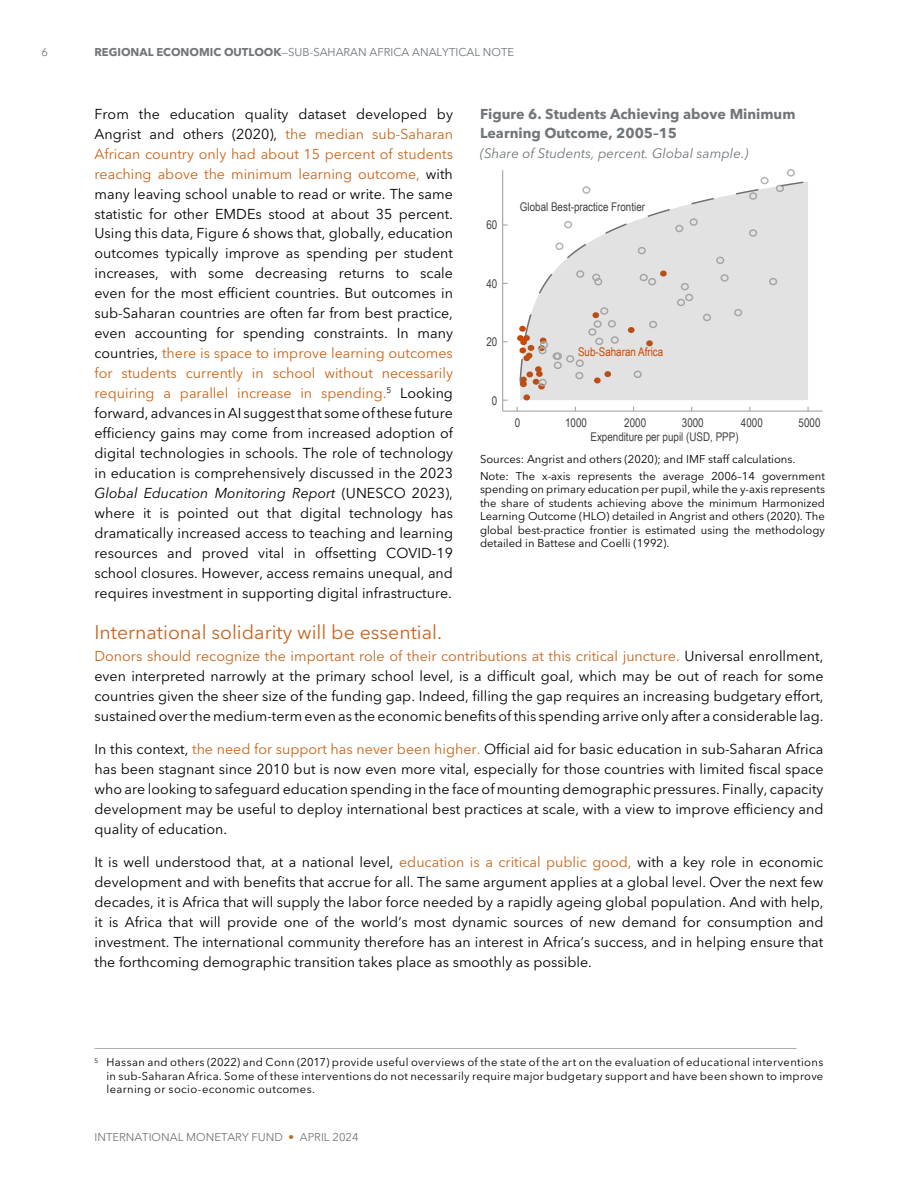
<style>
.page{position:relative;width:918px;height:1188px;background:#fff}
.page>*{position:absolute;margin:0;border:0;box-sizing:border-box;transform-origin:0 0}
.t1{font:19.5px "Avenir Next W1 G";color:#c96419}
.t2{font:14.25px/20px "Avenir Next W1 G";color:#000;text-align:justify}
.t3{font:700 14.25px/19.2px "Avenir Next W1 G";color:#71767a}
.t4{font:italic 13.5px "Avenir Next W1 G";color:#71767a}
.t5{font:12px "Arial Narrow";color:#404040}
.t6{font:12px "Arial Narrow";color:#cc4700}
.t7{font:11.25px/13.5px "Avenir Next W1 G";color:#000;text-align:justify}
.t8{font:11.25px "Avenir Next W1 G";color:#71767a}
.s1{font-weight:700}
.s2{color:#c96419}
.s3{font-style:italic}
</style>
<div class="page">
<hr style="left:94px;top:1048px;width:702px;height:1px;background:#acadb0">
<div style="left:517px;top:335px;width:7px;height:6px;background:#cc4700;border-radius:50%"></div>
<div style="left:761px;top:177px;width:8px;height:7px;border:2px solid #b3b3b3;border-radius:50%"></div>
<div style="left:787px;top:169px;width:8px;height:8px;border:2px solid #b3b3b3;border-radius:50%"></div>
<svg style="left:520px;top:182px;width:288px;height:218px;fill:#e2e2e2"></svg>
<hr style="left:502px;top:170px;width:1px;height:241px;background:#a6a6a6">
<hr style="left:503px;top:411px;width:320px;height:1px;background:#a6a6a6">
<p class="t8" style="left:41px;top:43px;width:8px">6</p>
<p class="t8" style="left:94px;top:43px;width:421px"><span class="s1">REGIONAL ECONOMIC OUTLOOK</span>—SUB-SAHARAN AFRICA ANALYTICAL NOTE</p>
<p class="t2" style="left:94px;top:103px;width:360px">From the education quality dataset developed by Angrist and others (2020), <span class="s2">the median sub-Saharan African country only had about 15 percent of students reaching above the minimum learning outcome,</span> with many leaving school unable to read or write. The same statistic for other EMDEs stood at about 35 percent.<br>Using this data, Figure 6 shows that, globally, education outcomes typically improve as spending per student increases, with some decreasing returns to scale even for the most efficient countries. But outcomes in sub-Saharan countries are often far from best practice, even accounting for spending constraints. In many countries, <span class="s2">there is space to improve learning outcomes for students currently in school without necessarily requiring a parallel increase in spending.</span><sup>5</sup> Looking forward, advances in AI suggest that some of these future efficiency gains may come from increased adoption of digital technologies in schools. The role of technology in education is comprehensively discussed in the 2023<br><span class="s3">Global Education Monitoring Report</span> (UNESCO 2023), where it is pointed out that digital technology has dramatically increased access to teaching and learning resources and proved vital in offsetting COVID-19 school closures. However, access remains unequal, and requires investment in supporting digital infrastructure.</p>
<h1 class="t1" style="left:94px;top:617px;width:349px">International solidarity will be essential.</h1>
<p class="t2" style="left:94px;top:644px;width:731px"><span class="s2">Donors should recognize the important role of their contributions at this critical juncture.</span> Universal enrollment, even interpreted narrowly at the primary school level, is a difficult goal, which may be out of reach for some countries given the sheer size of the funding gap. Indeed, filling the gap requires an increasing budgetary effort, sustained over the medium-term even as the economic benefits of this spending arrive only after a considerable lag.</p>
<p class="t2" style="left:94px;top:738px;width:731px">In this context, <span class="s2">the need for support has never been higher.</span> Official aid for basic education in sub-Saharan Africa has been stagnant since 2010 but is now even more vital, especially for those countries with limited fiscal space who are looking to safeguard education spending in the face of mounting demographic pressures. Finally, capacity development may be useful to deploy international best practices at scale, with a view to improve efficiency and quality of education.</p>
<p class="t2" style="left:94px;top:851px;width:731px">It is well understood that, at a national level, <span class="s2">education is a critical public good,</span> with a key role in economic development and with benefits that accrue for all. The same argument applies at a global level. Over the next few decades, it is Africa that will supply the labor force needed by a rapidly ageing global population. And with help, it is Africa that will provide one of the world’s most dynamic sources of new demand for consumption and investment. The international community therefore has an interest in Africa’s success, and in helping ensure that the forthcoming demographic transition takes place as smoothly as possible.</p>
<p class="t3" style="left:480px;top:103px;width:317px">Figure 6. Students Achieving above Minimum<br>Learning Outcome, 2005–15</p>
<p class="t4" style="left:480px;top:143px;width:270px">(Share of Students, percent. Global sample.)</p>
<p class="t5" style="left:520px;top:198px;width:127px">Global Best-practice Frontier</p>
<p class="t5" style="left:486px;top:216px;width:12px">60</p>
<p class="t5" style="left:486px;top:275px;width:12px">40</p>
<p class="t5" style="left:486px;top:333px;width:12px">20</p>
<p class="t6" style="left:578px;top:343px;width:87px">Sub-Saharan Africa</p>
<p class="t5" style="left:492px;top:392px;width:7px">0</p>
<p class="t5" style="left:515px;top:414px;width:7px">0</p>
<p class="t5" style="left:565px;top:414px;width:23px">1000</p>
<p class="t5" style="left:624px;top:414px;width:23px">2000</p>
<p class="t5" style="left:682px;top:414px;width:23px">3000</p>
<p class="t5" style="left:741px;top:414px;width:23px">4000</p>
<p class="t5" style="left:799px;top:414px;width:23px">5000</p>
<p class="t5" style="left:590px;top:428px;width:150px">Expenditure per pupil (USD, PPP)</p>
<p class="t7" style="left:480px;top:450px;width:346px;line-height:16.5px">Sources: Angrist and others (2020); and IMF staff calculations.<br>Note: The x-axis represents the average 2006–14 government</p>
<p class="t7" style="left:480px;top:481px;width:347px">spending on primary education per pupil, while the y-axis represents the share of students achieving above the minimum Harmonized Learning Outcome (HLO) detailed in Angrist and others (2020). The global best-practice frontier is estimated using the methodology detailed in Battese and Coelli (1992).</p>
<p class="t7" style="left:106px;top:1055px;width:718px;text-indent:-12px"><sup>5</sup> Hassan and others (2022) and Conn (2017) provide useful overviews of the state of the art on the evaluation of educational interventions in sub-Saharan Africa. Some of these interventions do not necessarily require major budgetary support and have been shown to improve learning or socio-economic outcomes.</p>
<p class="t8" style="left:94px;top:1128px;width:266px">INTERNATIONAL MONETARY FUND <span class="s2">•</span> APRIL 2024</p>
</div>
